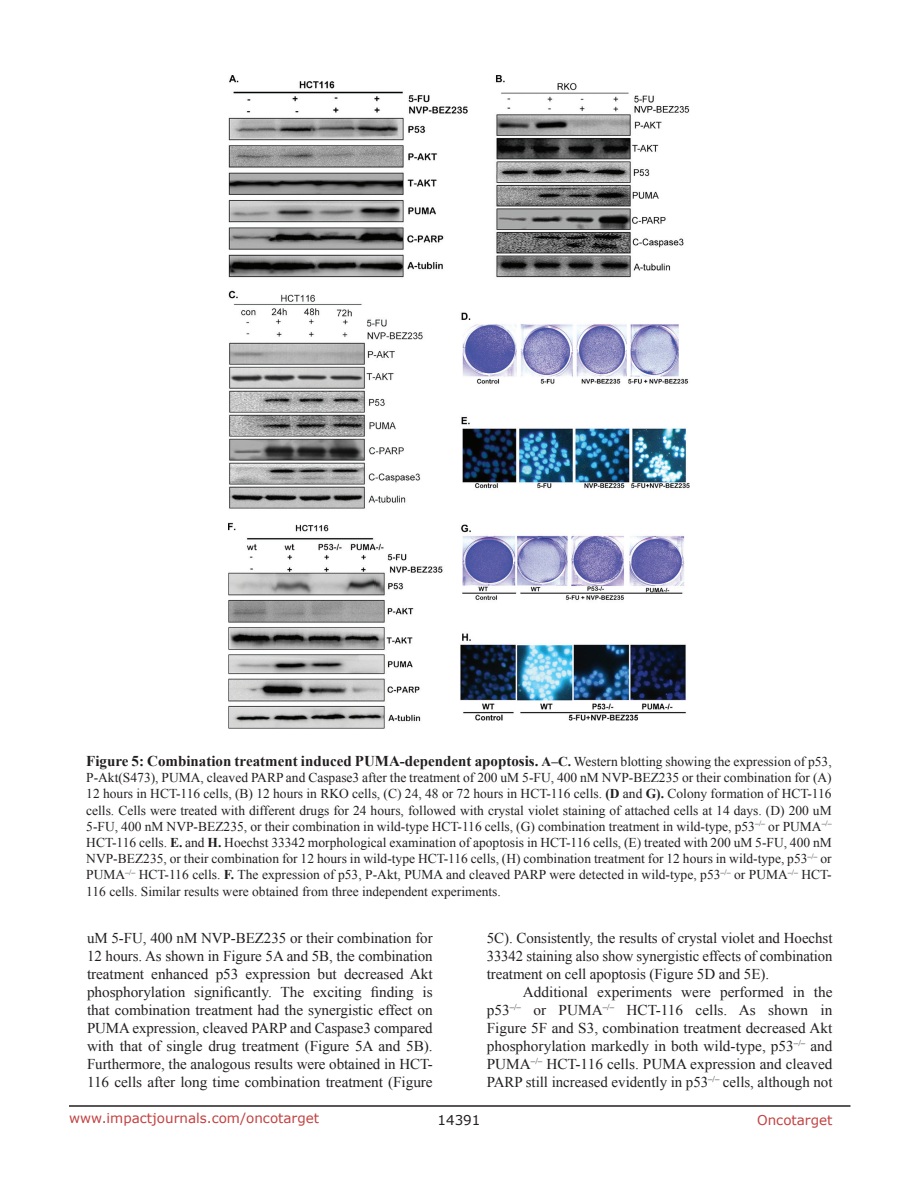
<style>
.page{position:relative;width:918px;height:1188px;background:#fff}
.page>*{position:absolute;margin:0;border:0;box-sizing:border-box;transform-origin:0 0}
.t1{font:15px/18px "Times New Roman";letter-spacing:-.005em;color:#231f20;text-align:justify}
.t2{font:700 15px "Times New Roman";color:#231f20}
.t3{font:13.5px/16.2px "Times New Roman";color:#231f20;text-align:justify}
.t4{font:13.5px "Verdana";color:#c24141}
.t5{font:13.5px "Verdana";color:#231f20}
.s1{font-size:13.5px}
.s2{font-weight:400;font-size:13.5px}
.s3{font-weight:700}
</style>
<div class="page">
<hr style="left:69px;top:1105px;width:781px;height:2px;background:#231f20">
<img style="left:229px;top:75px;width:460px;height:653px">
<p class="t2" style="left:86px;top:751px;width:747px">Figure 5: Combination treatment induced PUMA-dependent apoptosis. <span class="s1">A–C.</span> <span class="s2">Western blotting showing the expression of p53,</span></p>
<p class="t3" style="left:86px;top:769px;width:747px">P-Akt(S473), PUMA, cleaved PARP and Caspase3 after the treatment of 200 uM 5-FU, 400 nM NVP-BEZ235 or their combination for (A)<br>12 hours in HCT-116 cells, (B) 12 hours in RKO cells, (C) 24, 48 or 72 hours in HCT-116 cells. <span class="s3">(D</span> and <span class="s3">G).</span> Colony formation of HCT-116 cells. Cells were treated with different drugs for 24 hours, followed with crystal violet staining of attached cells at 14 days. (D) 200 uM 5-FU, 400 nM NVP-BEZ235, or their combination in wild-type HCT-116 cells, (G) combination treatment in wild-type, p53<sup>–/–</sup> or PUMA<sup>–/– </sup>HCT-116 cells. <span class="s3">E.</span> and <span class="s3">H.</span> Hoechst 33342 morphological examination of apoptosis in HCT-116 cells, (E) treated with 200 uM 5-FU, 400 nM NVP-BEZ235, or their combination for 12 hours in wild-type HCT-116 cells, (H) combination treatment for 12 hours in wild-type, p53<sup>–/–</sup> or PUMA<sup>–/–</sup> HCT-116 cells. <span class="s3">F.</span> The expression of p53, P-Akt, PUMA and cleaved PARP were detected in wild-type, p53<sup>–/–</sup> or PUMA<sup>–/–</sup> HCT-116 cells. Similar results were obtained from three independent experiments.</p>
<p class="t1" style="left:87px;top:929px;width:347px">uM 5-FU, 400 nM NVP-BEZ235 or their combination for 12 hours. As shown in Figure 5A and 5B, the combination treatment enhanced p53 expression but decreased Akt phosphorylation significantly. The exciting finding is that combination treatment had the synergistic effect on PUMA expression, cleaved PARP and Caspase3 compared with that of single drug treatment (Figure 5A and 5B).<br>Furthermore, the analogous results were obtained in HCT-116 cells after long time combination treatment (Figure</p>
<p class="t1" style="left:487px;top:929px;width:347px">5C). Consistently, the results of crystal violet and Hoechst 33342 staining also show synergistic effects of combination treatment on cell apoptosis (Figure 5D and 5E).</p>
<p class="t1" style="left:487px;top:983px;width:347px;text-indent:36px">Additional experiments were performed in the p53<sup>–/–</sup> or PUMA<sup>–/–</sup> HCT-116 cells. As shown in Figure 5F and S3, combination treatment decreased Akt phosphorylation markedly in both wild-type, p53<sup>–/–</sup> and PUMA<sup>–/–</sup> HCT-116 cells. PUMA expression and cleaved PARP still increased evidently in p53<sup>–/–</sup> cells, although not</p>
<p class="t4" style="left:69px;top:1109px;width:252px">www.impactjournals.com/oncotarget</p>
<p class="t5" style="left:438px;top:1111px;width:44px">14391</p>
<p class="t4" style="left:757px;top:1111px;width:77px">Oncotarget</p>
</div>
